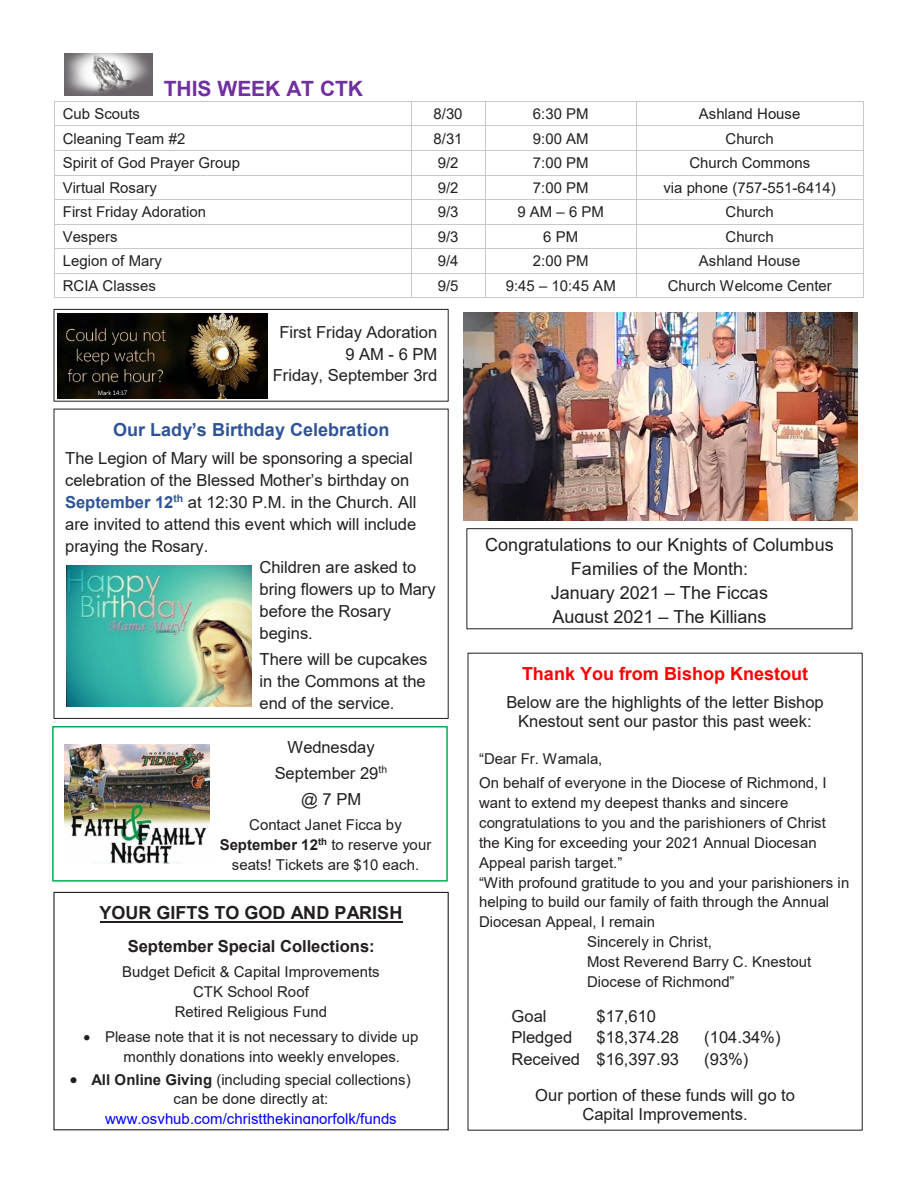
<style>
.page{position:relative;width:918px;height:1188px;background:#fff}
.page>*{position:absolute;margin:0;border:0;box-sizing:border-box;transform-origin:0 0}
.t1{font:700 21px "Arial";letter-spacing:-.005em;color:#7030a0}
.t2{font:18px/23.9px "Arial";color:#231f20;text-align:center}
.t3{font:700 18px "Arial";color:#2f5496}
.t4{font:700 18px "Arial";color:#f00}
.t5{font:700 18px "Arial";color:#231f20}
.t6{font:16.5px/21.8px "Arial";color:#231f20;text-align:center}
.t7{font:700 16.5px "Arial";color:#231f20}
.t8{font:15px/19.8px "Arial";color:#231f20;text-align:center}
.t9{font:15px "Arial";color:#00f}
.s1{font-weight:700;color:#2f5496}
.s2{font-weight:700}
</style>
<div class="page">
<hr style="left:55px;top:101px;width:356px;height:1px;background:#c7c8ca">
<hr style="left:411px;top:101px;width:74px;height:1px;background:#c7c8ca">
<hr style="left:486px;top:101px;width:150px;height:1px;background:#c7c8ca">
<hr style="left:637px;top:101px;width:226px;height:1px;background:#c7c8ca">
<hr style="left:55px;top:126px;width:356px;height:1px;background:#c7c8ca">
<hr style="left:411px;top:126px;width:74px;height:1px;background:#c7c8ca">
<hr style="left:486px;top:126px;width:150px;height:1px;background:#c7c8ca">
<hr style="left:637px;top:126px;width:226px;height:1px;background:#c7c8ca">
<hr style="left:55px;top:150px;width:356px;height:1px;background:#c7c8ca">
<hr style="left:411px;top:150px;width:74px;height:1px;background:#c7c8ca">
<hr style="left:486px;top:150px;width:150px;height:1px;background:#c7c8ca">
<hr style="left:637px;top:150px;width:226px;height:1px;background:#c7c8ca">
<hr style="left:55px;top:175px;width:356px;height:1px;background:#c7c8ca">
<hr style="left:411px;top:175px;width:74px;height:1px;background:#c7c8ca">
<hr style="left:486px;top:175px;width:150px;height:1px;background:#c7c8ca">
<hr style="left:637px;top:175px;width:226px;height:1px;background:#c7c8ca">
<hr style="left:55px;top:199px;width:356px;height:1px;background:#c7c8ca">
<hr style="left:411px;top:199px;width:74px;height:1px;background:#c7c8ca">
<hr style="left:486px;top:199px;width:150px;height:1px;background:#c7c8ca">
<hr style="left:637px;top:199px;width:226px;height:1px;background:#c7c8ca">
<hr style="left:55px;top:224px;width:356px;height:1px;background:#c7c8ca">
<hr style="left:411px;top:224px;width:74px;height:1px;background:#c7c8ca">
<hr style="left:486px;top:224px;width:150px;height:1px;background:#c7c8ca">
<hr style="left:637px;top:224px;width:226px;height:1px;background:#c7c8ca">
<hr style="left:55px;top:248px;width:356px;height:1px;background:#c7c8ca">
<hr style="left:411px;top:248px;width:74px;height:1px;background:#c7c8ca">
<hr style="left:486px;top:248px;width:150px;height:1px;background:#c7c8ca">
<hr style="left:637px;top:248px;width:226px;height:1px;background:#c7c8ca">
<hr style="left:55px;top:273px;width:356px;height:1px;background:#c7c8ca">
<hr style="left:411px;top:273px;width:74px;height:1px;background:#c7c8ca">
<hr style="left:486px;top:273px;width:150px;height:1px;background:#c7c8ca">
<hr style="left:637px;top:273px;width:226px;height:1px;background:#c7c8ca">
<svg style="left:54px;top:101px;width:1px;height:197px"></svg>
<hr style="left:55px;top:297px;width:356px;height:1px;background:#c7c8ca">
<svg style="left:411px;top:102px;width:1px;height:195px"></svg>
<hr style="left:411px;top:297px;width:74px;height:1px;background:#c7c8ca">
<svg style="left:485px;top:101px;width:1px;height:197px"></svg>
<hr style="left:486px;top:297px;width:150px;height:1px;background:#c7c8ca">
<svg style="left:636px;top:101px;width:1px;height:197px"></svg>
<hr style="left:637px;top:297px;width:226px;height:1px;background:#c7c8ca">
<svg style="left:863px;top:101px;width:1px;height:197px"></svg>
<img style="left:65px;top:54px;width:87px;height:42px">
<div style="left:53px;top:892px;width:396px;height:238px;border:1px solid #231f20"></div>
<hr style="left:100px;top:921px;width:302px;height:2px;background:#231f20">
<div style="left:52px;top:726px;width:396px;height:156px;border:2px solid #00b050"></div>
<img style="left:54px;top:733px;width:392px;height:142px">
<img style="left:64px;top:745px;width:145px;height:119px">
<img style="left:67px;top:565px;width:184px;height:141px">
<div style="left:54px;top:309px;width:395px;height:93px;border:1px solid #231f20"></div>
<img style="left:57px;top:314px;width:210px;height:85px">
<img style="left:464px;top:313px;width:394px;height:207px">
<div style="left:466px;top:528px;width:386px;height:101px;border:1px solid #231f20"></div>
<p class="t1" style="left:164px;top:74px;width:201px">THIS WEEK AT CTK</p>
<p class="t8" style="left:63px;top:104px;width:79px">Cub Scouts</p>
<p class="t8" style="left:434px;top:104px;width:30px">8/30</p>
<p class="t8" style="left:533px;top:104px;width:57px">6:30 PM</p>
<p class="t8" style="left:699px;top:104px;width:103px">Ashland House</p>
<p class="t8" style="left:63px;top:128px;width:124px">Cleaning Team #2</p>
<p class="t8" style="left:434px;top:128px;width:31px">8/31</p>
<p class="t8" style="left:533px;top:128px;width:57px">9:00 AM</p>
<p class="t8" style="left:726px;top:128px;width:50px">Church</p>
<p class="t8" style="left:63px;top:153px;width:179px">Spirit of God Prayer Group</p>
<p class="t8" style="left:438px;top:153px;width:22px">9/2</p>
<p class="t8" style="left:533px;top:153px;width:57px">7:00 PM</p>
<p class="t8" style="left:689px;top:153px;width:122px">Church Commons</p>
<p class="t8" style="left:63px;top:177px;width:96px">Virtual Rosary</p>
<p class="t8" style="left:438px;top:177px;width:22px">9/2</p>
<p class="t8" style="left:533px;top:177px;width:57px">7:00 PM</p>
<p class="t8" style="left:663px;top:177px;width:174px">via phone (757-551-6414)</p>
<p class="t8" style="left:63px;top:202px;width:145px">First Friday Adoration</p>
<p class="t8" style="left:438px;top:202px;width:22px">9/3</p>
<p class="t8" style="left:518px;top:202px;width:88px">9 AM – 6 PM</p>
<p class="t8" style="left:726px;top:202px;width:50px">Church</p>
<p class="t8" style="left:63px;top:226px;width:56px">Vespers</p>
<p class="t8" style="left:438px;top:226px;width:22px">9/3</p>
<p class="t8" style="left:543px;top:226px;width:36px">6 PM</p>
<p class="t8" style="left:726px;top:226px;width:50px">Church</p>
<p class="t8" style="left:63px;top:251px;width:101px">Legion of Mary</p>
<p class="t8" style="left:438px;top:251px;width:22px">9/4</p>
<p class="t8" style="left:533px;top:251px;width:57px">2:00 PM</p>
<p class="t8" style="left:699px;top:251px;width:103px">Ashland House</p>
<p class="t8" style="left:63px;top:275px;width:95px">RCIA Classes</p>
<p class="t8" style="left:438px;top:275px;width:22px">9/5</p>
<p class="t8" style="left:506px;top:275px;width:111px">9:45 – 10:45 AM</p>
<p class="t8" style="left:668px;top:275px;width:166px">Church Welcome Center</p>
<p class="t6" style="left:273px;top:321px;width:166px;text-align:right">First Friday Adoration<br>9 AM - 6 PM<br>Friday, September 3rd</p>
<p class="t3" style="left:113px;top:417px;width:278px">Our Lady’s Birthday Celebration</p>
<p class="t6" style="left:65px;top:448px;width:349px">The Legion of Mary will be sponsoring a special</p>
<p class="t6" style="left:65px;top:469px;width:346px">celebration of the Blessed Mother’s birthday on</p>
<p class="t6" style="left:65px;top:491px;width:353px"><span class="s1">September 12</span><sup>th</sup> at 12:30 P.M. in the Church. All</p>
<p class="t6" style="left:65px;top:513px;width:353px">are invited to attend this event which will include</p>
<p class="t6" style="left:65px;top:535px;width:145px">praying the Rosary.</p>
<p class="t6" style="left:260px;top:557px;width:158px">Children are asked to</p>
<p class="t6" style="left:260px;top:578px;width:178px">bring flowers up to Mary</p>
<p class="t6" style="left:260px;top:600px;width:133px">before the Rosary</p>
<p class="t6" style="left:260px;top:622px;width:55px">begins.</p>
<p class="t6" style="left:260px;top:648px;width:169px;text-align:justify">There will be cupcakes in the Commons at the end of the service.</p>
<p class="t6" style="left:275px;top:734px;width:114px;line-height:26.2px">Wednesday<br>September 29<sup>th </sup>@ 7 PM</p>
<p class="t8" style="left:220px;top:815px;width:213px">Contact Janet Ficca by<br><span class="s2">September 12</span><sup>th</sup> to reserve your seats! Tickets are $10 each.</p>
<p class="t5" style="left:100px;top:900px;width:304px">YOUR GIFTS TO GOD AND PARISH</p>
<p class="t7" style="left:128px;top:935px;width:248px">September Special Collections:</p>
<p class="t8" style="left:122px;top:962px;width:259px">Budget Deficit &amp; Capital Improvements<br>CTK School Roof<br>Retired Religious Fund</p>
<p class="t8" style="left:123px;top:1027px;width:296px;text-align:left;text-indent:-40px">• Please note that it is not necessary to divide up monthly donations into weekly envelopes.</p>
<p class="t8" style="left:70px;top:1069px;width:342px">• <span class="s2">All Online Giving</span> (including special collections)</p>
<p class="t8" style="left:174px;top:1089px;width:156px">can be done directly at:</p>
<p class="t9" style="left:105px;top:1109px;width:293px">www.osvhub.com/christthekingnorfolk/funds</p>
<p class="t2" style="left:485px;top:533px;width:350px">Congratulations to our Knights of Columbus<br>Families of the Month:<br>January 2021 – The Ficcas<br>August 2021 – The Killians</p>
<p class="t4" style="left:522px;top:661px;width:288px">Thank You from Bishop Knestout</p>
<p class="t6" style="left:506px;top:693px;width:319px;line-height:18.9px">Below are the highlights of the letter Bishop<br>Knestout sent our pastor this past week:</p>
<p class="t8" style="left:479px;top:747px;width:349px;line-height:24.3px;text-align:left">“Dear Fr. Wamala,<br>On behalf of everyone in the Diocese of Richmond, I</p>
<p class="t8" style="left:479px;top:793px;width:311px">want to extend my deepest thanks and sincere</p>
<p class="t8" style="left:479px;top:813px;width:348px">congratulations to you and the parishioners of Christ</p>
<p class="t8" style="left:479px;top:833px;width:339px">the King for exceeding your 2021 Annual Diocesan</p>
<p class="t8" style="left:479px;top:852px;width:145px">Appeal parish target.”</p>
<p class="t8" style="left:479px;top:872px;width:372px">“With profound gratitude to you and your parishioners in</p>
<p class="t8" style="left:479px;top:892px;width:352px">helping to build our family of faith through the Annual</p>
<p class="t8" style="left:479px;top:912px;width:177px">Diocesan Appeal, I remain</p>
<p class="t8" style="left:587px;top:932px;width:126px">Sincerely in Christ,</p>
<p class="t8" style="left:587px;top:952px;width:226px">Most Reverend Barry C. Knestout</p>
<p class="t8" style="left:587px;top:971px;width:149px">Diocese of Richmond”</p>
<p class="t6" style="left:512px;top:1005px;width:36px">Goal</p>
<p class="t6" style="left:597px;top:1005px;width:61px">$17,610</p>
<p class="t6" style="left:512px;top:1027px;width:62px">Pledged</p>
<p class="t6" style="left:597px;top:1027px;width:84px">$18,374.28</p>
<p class="t6" style="left:704px;top:1027px;width:78px">(104.34%)</p>
<p class="t6" style="left:512px;top:1049px;width:169px">Received $16,397.93</p>
<p class="t6" style="left:535px;top:1042px;width:261px;line-height:35.4px;text-align:left;text-indent:169px">(93%)<br>Our portion of these funds will go to</p>
<p class="t6" style="left:582px;top:1103px;width:167px">Capital Improvements.</p>
</div>
